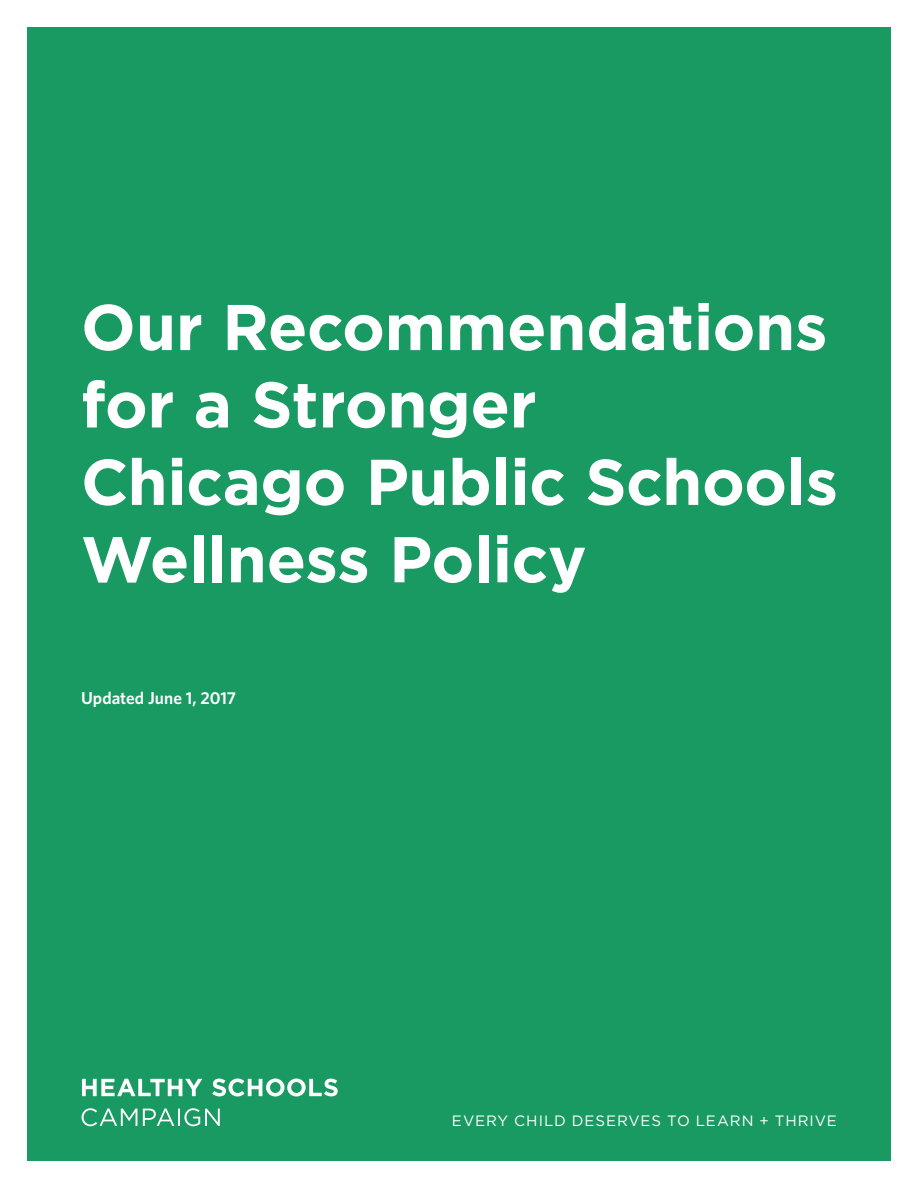
<style>
.page{position:relative;width:918px;height:1188px;background:#fff}
.page>*{position:absolute;margin:0;border:0;box-sizing:border-box;transform-origin:0 0}
.t1{font:700 64.5px/77.4px "Gotham";letter-spacing:-.005em;color:#fff}
.t2{font:600 17.25px "Whitney";color:#fff}
.t3{font:15px "Gotham";letter-spacing:.06em;color:#fff}
</style>
<div class="page">
<div style="left:27px;top:27px;width:864px;height:1134px;background:#189a62"></div>
<svg style="left:82px;top:1108px;width:138px;height:18px"></svg>
<svg style="left:82px;top:1079px;width:256px;height:17px"></svg>
<p class="t1" style="left:81px;top:288px;width:759px">Our Recommendations for a Stronger<br>Chicago Public Schools<br>Wellness Policy</p>
<p class="t2" style="left:81px;top:686px;width:157px">Updated June 1, 2017</p>
<p class="t3" style="left:452px;top:1111px;width:387px">EVERY CHILD DESERVES TO LEARN + THRIVE</p>
</div>
